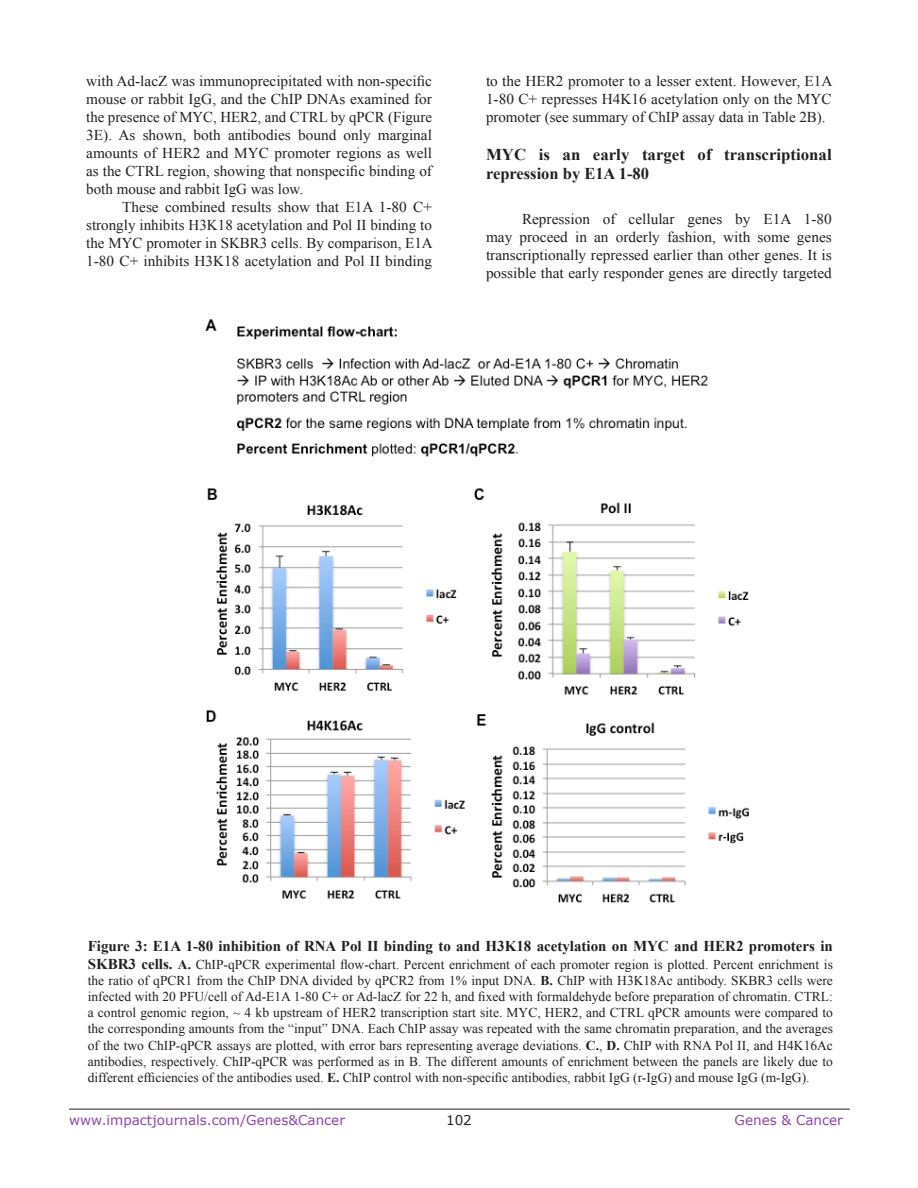
<style>
.page{position:relative;width:918px;height:1188px;background:#fff}
.page>*{position:absolute;margin:0;border:0;box-sizing:border-box;transform-origin:0 0}
.SubHeading{font:700 16.5px/19.8px "Times New Roman";color:#221f22}
.BodyText{font:15px/18px "Times New Roman";color:#221f22;text-align:justify}
.FigureText{font:700 15px "Times New Roman";color:#221f22}
.FigureText-2{font:13.5px/16.2px "Times New Roman";color:#221f22;text-align:justify}
.t1{font:13.5px "Verdana";color:#8e44ad}
.t2{font:13.5px "Verdana";color:#221f22}
.s1{font-weight:700;font-size:15px}
.s2{font-weight:700}
</style>
<div class="page">
<hr style="left:69px;top:1109px;width:781px;height:1px;background:#231f20">
<img style="left:205px;top:319px;width:544px;height:584px">
<p class="BodyText" style="left:86px;top:71px;width:347px">with Ad-lacZ was immunoprecipitated with non-specific mouse or rabbit IgG, and the ChIP DNAs examined for the presence of MYC, HER2, and CTRL by qPCR (Figure 3E). As shown, both antibodies bound only marginal amounts of HER2 and MYC promoter regions as well as the CTRL region, showing that nonspecific binding of both mouse and rabbit IgG was low.</p>
<p class="BodyText" style="left:86px;top:197px;width:348px;text-indent:36px">These combined results show that E1A 1-80 C+ strongly inhibits H3K18 acetylation and Pol II binding to the MYC promoter in SKBR3 cells. By comparison, E1A 1-80 C+ inhibits H3K18 acetylation and Pol II binding</p>
<p class="BodyText" style="left:486px;top:71px;width:348px">to the HER2 promoter to a lesser extent. However, E1A 1-80 C+ represses H4K16 acetylation only on the MYC promoter (see summary of ChIP assay data in Table 2B).</p>
<p class="SubHeading" style="left:486px;top:144px;width:347px">MYC is an early target of transcriptional repression by E1A 1-80</p>
<p class="BodyText" style="left:486px;top:210px;width:347px;text-indent:36px">Repression of cellular genes by E1A 1-80 may proceed in an orderly fashion, with some genes transcriptionally repressed earlier than other genes. It is possible that early responder genes are directly targeted</p>
<p class="FigureText" style="left:88px;top:935px;width:747px">Figure 3: E1A 1-80 inhibition of RNA Pol II binding to and H3K18 acetylation on MYC and HER2 promoters in</p>
<p class="FigureText-2" style="left:88px;top:956px;width:747px"><span class="s1">SKBR3 cells.</span> <span class="s2">A.</span> ChIP-qPCR experimental flow-chart. Percent enrichment of each promoter region is plotted. Percent enrichment is the ratio of qPCR1 from the ChIP DNA divided by qPCR2 from 1% input DNA. <span class="s2">B.</span> ChIP with H3K18Ac antibody. SKBR3 cells were infected with 20 PFU/cell of Ad-E1A 1-80 C+ or Ad-lacZ for 22 h, and fixed with formaldehyde before preparation of chromatin. CTRL: a control genomic region, ~ 4 kb upstream of HER2 transcription start site. MYC, HER2, and CTRL qPCR amounts were compared to the corresponding amounts from the “input” DNA. Each ChIP assay was repeated with the same chromatin preparation, and the averages of the two ChIP-qPCR assays are plotted, with error bars representing average deviations. <span class="s2">C.</span>, <span class="s2">D.</span> ChIP with RNA Pol II, and H4K16Ac antibodies, respectively. ChIP-qPCR was performed as in B. The different amounts of enrichment between the panels are likely due to different efficiencies of the antibodies used. <span class="s2">E.</span> ChIP control with non-specific antibodies, rabbit IgG (r-IgG) and mouse IgG (m-IgG).</p>
<p class="t1" style="left:69px;top:1111px;width:278px">www.impactjournals.com/Genes&amp;Cancer</p>
<p class="t2" style="left:446px;top:1111px;width:27px">102</p>
<p class="t1" style="left:735px;top:1111px;width:110px">Genes &amp; Cancer</p>
</div>
